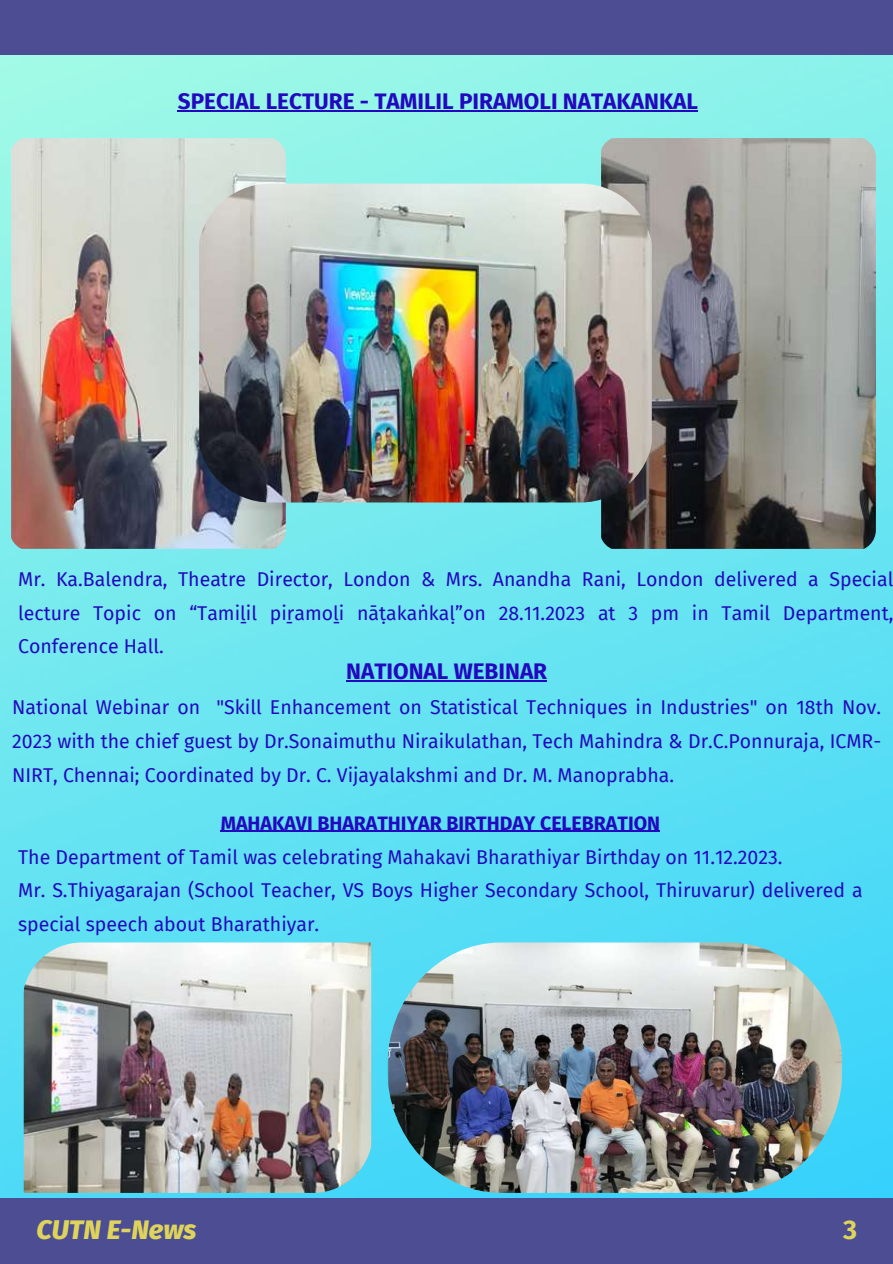
<style>
.page{position:relative;width:893px;height:1264px;background:#fff}
.page>*{position:absolute;margin:0;border:0;box-sizing:border-box;transform-origin:0 0}
.t1{font:italic 800 27px "Fira Sans";color:#ded45c}
.t2{font:700 27px "Fira Sans";color:#ded45c}
.t3{font:700 22.5px "Fira Sans";color:#2208bf}
.t4{font:19.5px/33.8px "Fira Sans";color:#2208bf;text-align:justify}
.t5{font:700 19.5px "Fira Sans";color:#2208bf}
</style>
<div class="page">
<img style="left:0;top:55px;width:892px;height:1143px">
<div style="left:0;top:1198px;width:892px;height:65px;background:#4c4d92"></div>
<div style="left:0;top:0;width:892px;height:55px;background:#4c4d92"></div>
<img style="left:9px;top:136px;width:277px;height:415px;border-radius:21px">
<img style="left:599px;top:136px;width:276px;height:415px;border-radius:21px">
<img style="left:197px;top:183px;width:456px;height:319px;border-radius:73px">
<img style="left:22px;top:942px;width:350px;height:250px">
<img style="left:387px;top:942px;width:455px;height:250px">
<hr style="left:178px;top:110px;width:520px;height:1px;background:#2208bf">
<hr style="left:346px;top:680px;width:201px;height:1px;background:#2208bf">
<hr style="left:221px;top:831px;width:439px;height:1px;background:#2208bf">
<p class="t3" style="left:178px;top:88px;width:521px">SPECIAL LECTURE - TAMILIL PIRAMOLI NATAKANKAL</p>
<p class="t4" style="left:18px;top:562px;width:876px">Mr. Ka.Balendra, Theatre Director, London &amp; Mrs. Anandha Rani, London delivered a Special lecture Topic on “Tamiḻiḻl piṟamoḻiḻ nāṭakaṅkaḷ”on 28.11.2023 at 3 pm in Tamil Department, Conference Hall.</p>
<p class="t3" style="left:346px;top:658px;width:202px">NATIONAL WEBINAR</p>
<p class="t4" style="left:12px;top:690px;width:870px">National Webinar on "Skill Enhancement on Statistical Techniques in Industries" on 18th Nov.<br>2023 with the chief guest by Dr.Sonaimuthu Niraikulathan, Tech Mahindra &amp; Dr.C.Ponnuraja, ICMR-NIRT, Chennai; Coordinated by Dr. C. Vijayalakshmi and Dr. M. Manoprabha.</p>
<p class="t5" style="left:221px;top:811px;width:441px">MAHAKAVI BHARATHIYAR BIRTHDAY CELEBRATION</p>
<p class="t4" style="left:18px;top:840px;width:845px;text-align:left">The Department of Tamil was celebrating Mahakavi Bharathiyar Birthday on 11.12.2023.<br>Mr. S.Thiyagarajan (School Teacher, VS Boys Higher Secondary School, Thiruvarur) delivered a special speech about Bharathiyar.</p>
<h1 class="t1" style="left:36px;top:1213px;width:162px">CUTN E-News</h1>
<h1 class="t2" style="left:843px;top:1213px;width:16px">3</h1>
</div>
